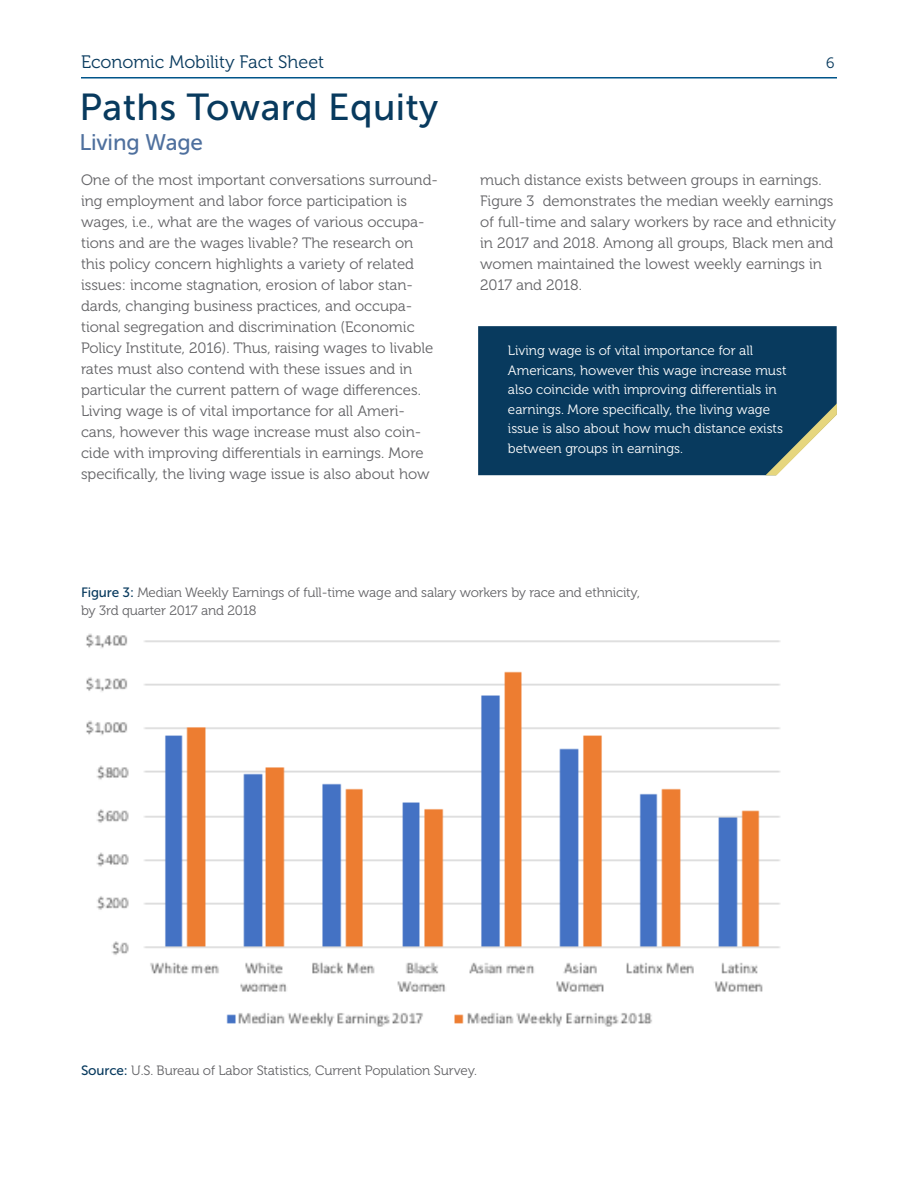
<style>
.page{position:relative;width:918px;height:1188px;background:#fff}
.page>*{position:absolute;margin:0;border:0;box-sizing:border-box;transform-origin:0 0}
.t1{font:37.5px "Museo Sans 500";letter-spacing:.01em;color:#083a5e}
.t2{font:22.5px "Museo Sans 500";letter-spacing:-.01em;color:#4f709e}
.t3{font:18px "Museo 300";color:#083a5e}
.t4{font:15px/21px "Museo 300";color:#636366}
.t5{font:15px "Museo 300";color:#083a5e}
.t6{font:13.5px/19.5px "Museo 300";color:#fff}
.t7{font:13.5px/18px "Museo 300";letter-spacing:-.01em;color:#636366}
.s1{font-family:"Museo Sans 500";color:#083a5e}
</style>
<div class="page">
<hr style="left:81px;top:77px;width:756px;height:2px;background:#01558a">
<img style="left:86px;top:633px;width:695px;height:394px">
<div style="left:478px;top:326px;width:359px;height:149px;background:#083a5e"></div>
<svg style="left:765px;top:403px;width:72px;height:72px"></svg>
<p class="t3" style="left:81px;top:52px;width:245px">Economic Mobility Fact Sheet</p>
<p class="t5" style="left:826px;top:55px;width:10px">6</p>
<p class="t1" style="left:80px;top:86px;width:360px">Paths Toward Equity</p>
<p class="t2" style="left:80px;top:130px;width:125px">Living Wage</p>
<p class="t4" style="left:81px;top:169px;width:359px">One of the most important conversations surround&shy;ing employment and labor force participation is wages, i.e., what are the wages of various occupa&shy;tions and are the wages livable? The research on this policy concern highlights a variety of related issues: income stagnation, erosion of labor stan&shy;dards, changing business practices, and occupa&shy;tional segregation and discrimination (Economic Policy Institute, 2016). Thus, raising wages to livable rates must also contend with these issues and in particular the current pattern of wage differences.<br>Living wage is of vital importance for all Ameri&shy;cans, however this wage increase must also coin&shy;cide with improving differentials in earnings. More specifically, the living wage issue is also about how</p>
<p class="t4" style="left:480px;top:169px;width:358px">much distance exists between groups in earnings.<br>Figure 3 demonstrates the median weekly earnings of full-time and salary workers by race and ethnicity in 2017 and 2018. Among all groups, Black men and women maintained the lowest weekly earnings in 2017 and 2018.</p>
<p class="t6" style="left:508px;top:341px;width:280px">Living wage is of vital importance for all Americans, however this wage increase must also coincide with improving differentials in earnings. More specifically, the living wage issue is also about how much distance exists between groups in earnings.</p>
<p class="t7" style="left:81px;top:583px;width:561px"><span class="s1">Figure 3:</span> Median Weekly Earnings of full-time wage and salary workers by race and ethnicity, by 3rd quarter 2017 and 2018</p>
<p class="t7" style="left:81px;top:1062px;width:398px"><span class="s1">Source:</span> U.S. Bureau of Labor Statistics, Current Population Survey.</p>
</div>
